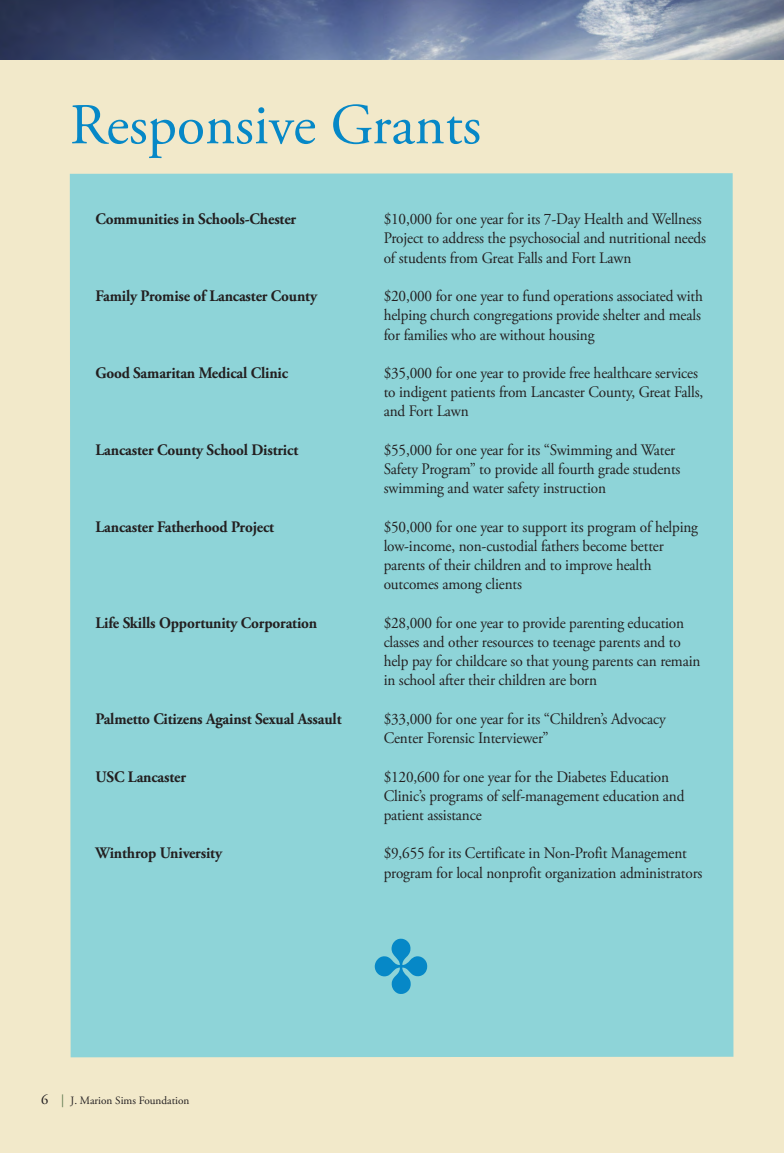
<style>
.page{position:relative;width:784px;height:1153px;background:#fff}
.page>*{position:absolute;margin:0;border:0;box-sizing:border-box;transform-origin:0 0}
.t1{font:57.6px "Adobe Garamond Pro";color:#0688c7}
.t2{font:16px/19.2px "Adobe Garamond Pro";letter-spacing:-.01em;color:#231f20;scale:.95 1}
.t3{font:700 16px "Adobe Garamond Pro";letter-spacing:-.01em;color:#231f20;scale:.95 1}
.t4{font:11.2px "Adobe Garamond Pro";color:#231f20}
.s1{font-size:14.4px}
.s2{font-size:12.8px;color:#567147}
</style>
<div class="page">
<div style="left:0;top:0;width:783px;height:1152px;background:#f2e9ca"></div>
<div style="left:70px;top:173px;width:663px;height:883px;background:#8ed4d8"></div>
<img style="left:0;top:0;width:783px;height:60px">
<div style="left:374px;top:938px;width:53px;height:55px;background:#8ed4d8"></div>
<h1 class="t1" style="left:70px;top:102px;width:413px">Responsive Grants</h1>
<p class="t3" style="left:95px;top:213px;width:213px">Communities in Schools-Chester</p>
<p class="t2" style="left:383px;top:211px;width:341px">$10,000 for one year for its 7-Day Health and Wellness<br>Project to address the psychosocial and nutritional needs of students from Great Falls and Fort Lawn</p>
<p class="t3" style="left:95px;top:289px;width:235px">Family Promise of Lancaster County</p>
<p class="t2" style="left:383px;top:288px;width:337px">$20,000 for one year to fund operations associated with helping church congregations provide shelter and meals for families who are without housing</p>
<p class="t3" style="left:95px;top:366px;width:204px">Good Samaritan Medical Clinic</p>
<p class="t2" style="left:383px;top:364px;width:338px">$35,000 for one year to provide free healthcare services to indigent patients from Lancaster County, Great Falls, and Fort Lawn</p>
<p class="t3" style="left:95px;top:443px;width:215px">Lancaster County School District</p>
<p class="t2" style="left:383px;top:441px;width:314px">$55,000 for one year for its “Swimming and Water<br>Safety Program” to provide all fourth grade students swimming and water safety instruction</p>
<p class="t3" style="left:95px;top:520px;width:189px">Lancaster Fatherhood Project</p>
<p class="t2" style="left:383px;top:518px;width:332px">$50,000 for one year to support its program of helping low-income, non-custodial fathers become better parents of their children and to improve health outcomes among clients</p>
<p class="t3" style="left:95px;top:616px;width:235px">Life Skills Opportunity Corporation</p>
<p class="t2" style="left:383px;top:614px;width:335px">$28,000 for one year to provide parenting education classes and other resources to teenage parents and to help pay for childcare so that young parents can remain in school after their children are born</p>
<p class="t3" style="left:95px;top:712px;width:260px">Palmetto Citizens Against Sexual Assault</p>
<p class="t2" style="left:383px;top:710px;width:298px">$33,000 for one year for its “Children’s Advocacy<br>Center Forensic Interviewer”</p>
<p class="t3" style="left:95px;top:769px;width:97px">USC Lancaster</p>
<p class="t2" style="left:383px;top:768px;width:318px">$120,600 for one year for the Diabetes Education<br>Clinic’s programs of self-management education and patient assistance</p>
<p class="t3" style="left:95px;top:846px;width:135px">Winthrop University</p>
<p class="t2" style="left:383px;top:844px;width:337px">$9,655 for its Certificate in Non-Profit Management program for local nonprofit organization administrators</p>
<p class="t4" style="left:41px;top:1095px;width:150px"><span class="s1">6</span> <span class="s2">|</span> J. Marion Sims Foundation</p>
</div>
